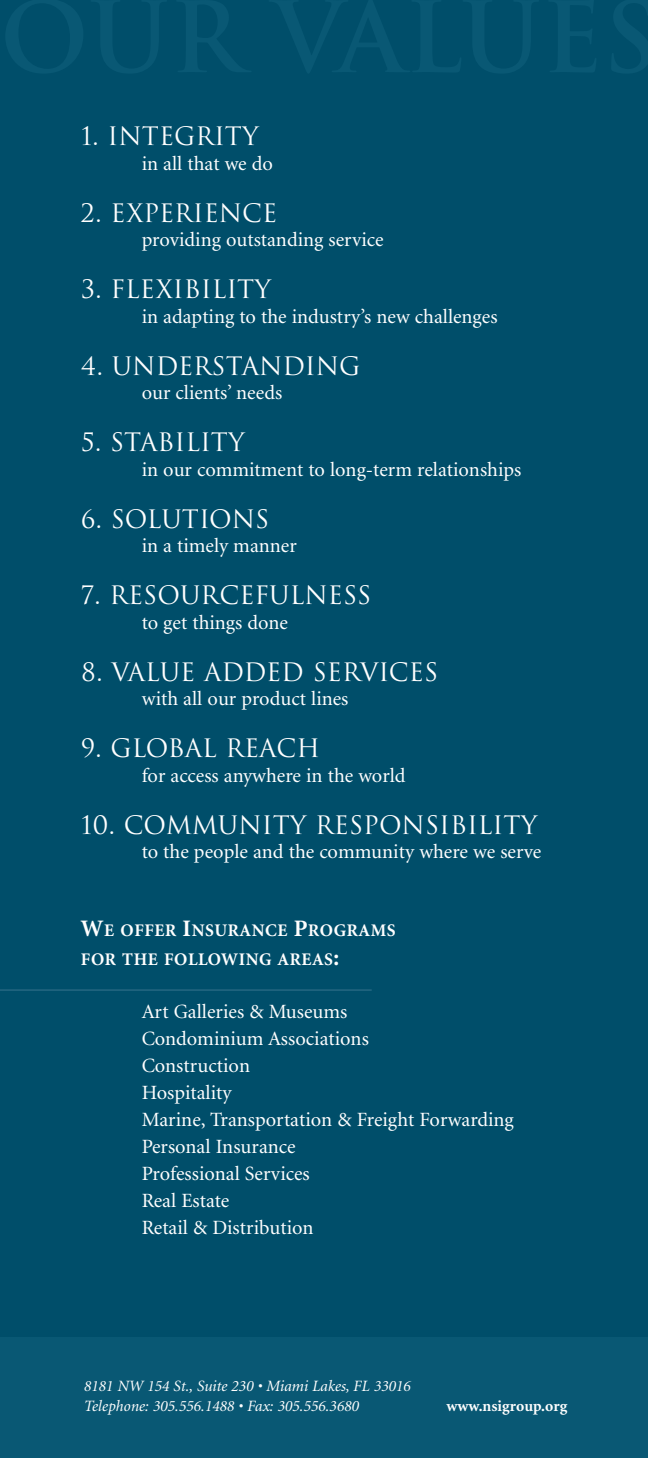
<style>
.page{position:relative;width:648px;height:1458px;background:#004e6a}
.page>*{position:absolute;margin:0;border:0;box-sizing:border-box;transform-origin:0 0}
.t1{font:24.75px "Trajan";color:#fff}
.t2{font:20.25px/27px "Minion";color:#fff}
.t3{font:700 17.78px/28.3px "Minion";letter-spacing:.03em;color:#fff}
.t4{font:italic 15.75px/20.2px "Minion";color:#fff}
.t5{font:700 15.75px "Minion";color:#fff}
.s1{font-size:23.62px}
</style>
<div class="page">
<hr style="left:0;top:989px;width:372px;height:2px;background:#21647f">
<div style="left:0;top:1337px;width:648px;height:121px;background:#095874"></div>
<p class="t1" style="left:81px;top:122px;width:179px">1. INTEGRITY</p>
<p class="t2" style="left:142px;top:152px;width:133px">in all that we do</p>
<p class="t1" style="left:81px;top:199px;width:198px">2. EXPERIENCE</p>
<p class="t2" style="left:142px;top:228px;width:243px">providing outstanding service</p>
<p class="t1" style="left:81px;top:275px;width:192px">3. FLEXIBILITY</p>
<p class="t2" style="left:142px;top:305px;width:357px">in adapting to the industry’s new challenges</p>
<p class="t1" style="left:81px;top:352px;width:281px">4. UNDERSTANDING</p>
<p class="t2" style="left:142px;top:381px;width:142px">our clients’ needs</p>
<p class="t1" style="left:81px;top:428px;width:165px">5. STABILITY</p>
<p class="t2" style="left:142px;top:458px;width:381px">in our commitment to long-term relationships</p>
<p class="t1" style="left:81px;top:505px;width:190px">6. SOLUTIONS</p>
<p class="t2" style="left:142px;top:534px;width:157px">in a timely manner</p>
<p class="t1" style="left:81px;top:581px;width:292px">7. RESOURCEFULNESS</p>
<p class="t2" style="left:142px;top:611px;width:148px">to get things done</p>
<p class="t1" style="left:81px;top:658px;width:359px">8. VALUE ADDED SERVICES</p>
<p class="t2" style="left:142px;top:687px;width:208px">with all our product lines</p>
<p class="t1" style="left:81px;top:734px;width:241px">9. GLOBAL REACH</p>
<p class="t2" style="left:142px;top:764px;width:265px">for access anywhere in the world</p>
<p class="t1" style="left:81px;top:811px;width:458px">10. COMMUNITY RESPONSIBILITY</p>
<p class="t2" style="left:142px;top:840px;width:401px">to the people and the community where we serve</p>
<p class="t3" style="left:81px;top:918px;width:316px"><span class="s1">W</span>E OFFER <span class="s1">I</span>NSURANCE <span class="s1">P</span>ROGRAMS<br>FOR THE FOLLOWING AREAS<span class="s1">:</span></p>
<p class="t2" style="left:142px;top:999px;width:374px">Art Galleries &amp; Museums<br>Condominium Associations<br>Construction<br>Hospitality<br>Marine, Transportation &amp; Freight Forwarding<br>Personal Insurance<br>Professional Services<br>Real Estate<br>Retail &amp; Distribution</p>
<p class="t4" style="left:83px;top:1377px;width:328px">8181 NW 154 St., Suite 230 • Miami Lakes, FL 33016<br>Telephone: 305.556.1488 • Fax: 305.556.3680</p>
<p class="t5" style="left:446px;top:1400px;width:122px">www.nsigroup.org</p>
</div>
